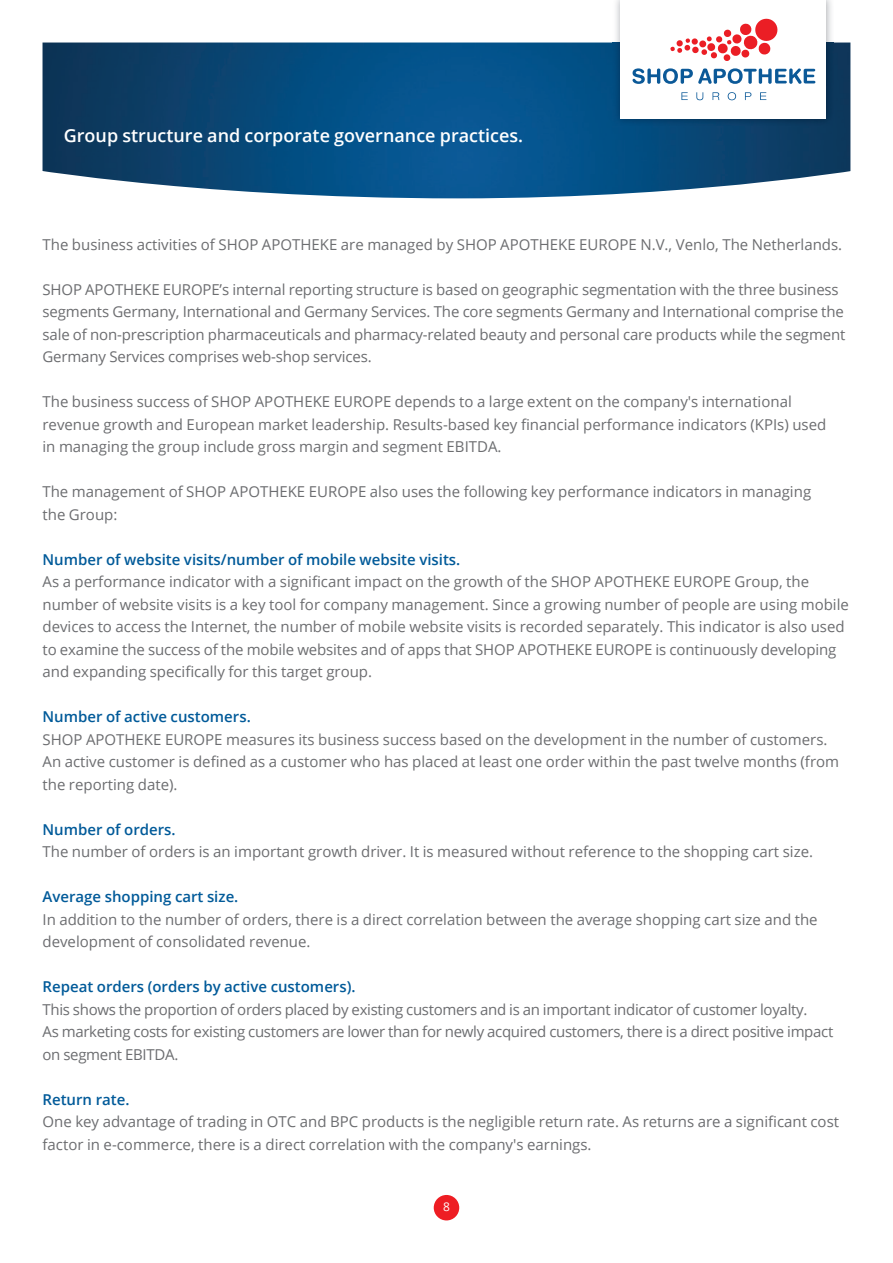
<style>
.page{position:relative;width:893px;height:1263px;background:#fff}
.page>*{position:absolute;margin:0;border:0;box-sizing:border-box;transform-origin:0 0}
.t1{font:600 18px "Open Sans";color:#fff}
.t2{font:15px/22.5px "Open Sans";color:#6c6d70}
.t3{font:15px/22.5px "Open Sans";letter-spacing:-.02em;color:#6c6d70}
.t4{font:600 15px "Open Sans";color:#015a99}
.t5{font:12px "Open Sans";color:#fff}
</style>
<div class="page">
<div style="left:434px;top:1195px;width:25px;height:25px;background:#ee1d23;border-radius:50%"></div>
<img style="left:43px;top:43px;width:807px;height:121px">
<svg style="left:42px;top:164px;width:809px;height:35px"></svg>
<img style="left:613px;top:0;width:221px;height:126px">
<div style="left:621px;top:0;width:205px;height:118px;background:#fff"></div>
<svg style="left:681px;top:92px;width:7px;height:8px"></svg>
<svg style="left:696px;top:92px;width:7px;height:8px"></svg>
<svg style="left:712px;top:92px;width:7px;height:8px"></svg>
<svg style="left:728px;top:92px;width:8px;height:8px"></svg>
<svg style="left:745px;top:92px;width:6px;height:8px"></svg>
<svg style="left:760px;top:92px;width:6px;height:8px"></svg>
<svg style="left:632px;top:68px;width:183px;height:16px"></svg>
<svg style="left:670px;top:19px;width:108px;height:42px"></svg>
<p class="t1" style="left:64px;top:123px;width:461px">Group structure and corporate governance practices.</p>
<p class="t2" style="left:43px;top:233px;width:801px">The business activities of SHOP APOTHEKE are managed by SHOP APOTHEKE EUROPE N.V., Venlo, The Netherlands.</p>
<p class="t2" style="left:43px;top:278px;width:804px">SHOP APOTHEKE EUROPE’s internal reporting structure is based on geographic segmentation with the three business segments Germany, International and Germany Services. The core segments Germany and International comprise the sale of non-prescription pharmaceuticals and pharmacy-related beauty and personal care products while the segment Germany Services comprises web-shop services.</p>
<p class="t2" style="left:43px;top:390px;width:785px">The business success of SHOP APOTHEKE EUROPE depends to a large extent on the company's international revenue growth and European market leadership. Results-based key financial performance indicators (KPIs) used in managing the group include gross margin and segment EBITDA.</p>
<p class="t2" style="left:43px;top:480px;width:770px">The management of SHOP APOTHEKE EUROPE also uses the following key performance indicators in managing the Group:</p>
<p class="t4" style="left:43px;top:549px;width:419px">Number of website visits/number of mobile website visits.</p>
<p class="t2" style="left:43px;top:570px;width:808px">As a performance indicator with a significant impact on the growth of the SHOP APOTHEKE EUROPE Group, the number of website visits is a key tool for company management. Since a growing number of people are using mobile devices to access the Internet, the number of mobile website visits is recorded separately. This indicator is also used to examine the success of the mobile websites and of apps that SHOP APOTHEKE EUROPE is continuously developing and expanding specifically for this target group.</p>
<p class="t4" style="left:43px;top:706px;width:210px">Number of active customers.</p>
<p class="t2" style="left:43px;top:728px;width:798px">SHOP APOTHEKE EUROPE measures its business success based on the development in the number of customers.<br>An active customer is defined as a customer who has placed at least one order within the past twelve months (from the reporting date).</p>
<p class="t4" style="left:43px;top:819px;width:135px">Number of orders.</p>
<p class="t2" style="left:43px;top:840px;width:772px">The number of orders is an important growth driver. It is measured without reference to the shopping cart size.</p>
<p class="t4" style="left:43px;top:886px;width:197px">Average shopping cart size.</p>
<p class="t2" style="left:43px;top:908px;width:777px">In addition to the number of orders, there is a direct correlation between the average shopping cart size and the development of consolidated revenue.</p>
<p class="t4" style="left:43px;top:976px;width:315px">Repeat orders (orders by active customers).</p>
<p class="t3" style="left:43px;top:998px;width:792px">This shows the proportion of orders placed by existing customers and is an important indicator of customer loyalty.<br>As marketing costs for existing customers are lower than for newly acquired customers, there is a direct positive impact on segment EBITDA.</p>
<p class="t4" style="left:43px;top:1089px;width:88px">Return rate.</p>
<p class="t2" style="left:43px;top:1110px;width:798px">One key advantage of trading in OTC and BPC products is the negligible return rate. As returns are a significant cost factor in e-commerce, there is a direct correlation with the company's earnings.</p>
<p class="t5" style="left:443px;top:1199px;width:8px">8</p>
</div>
